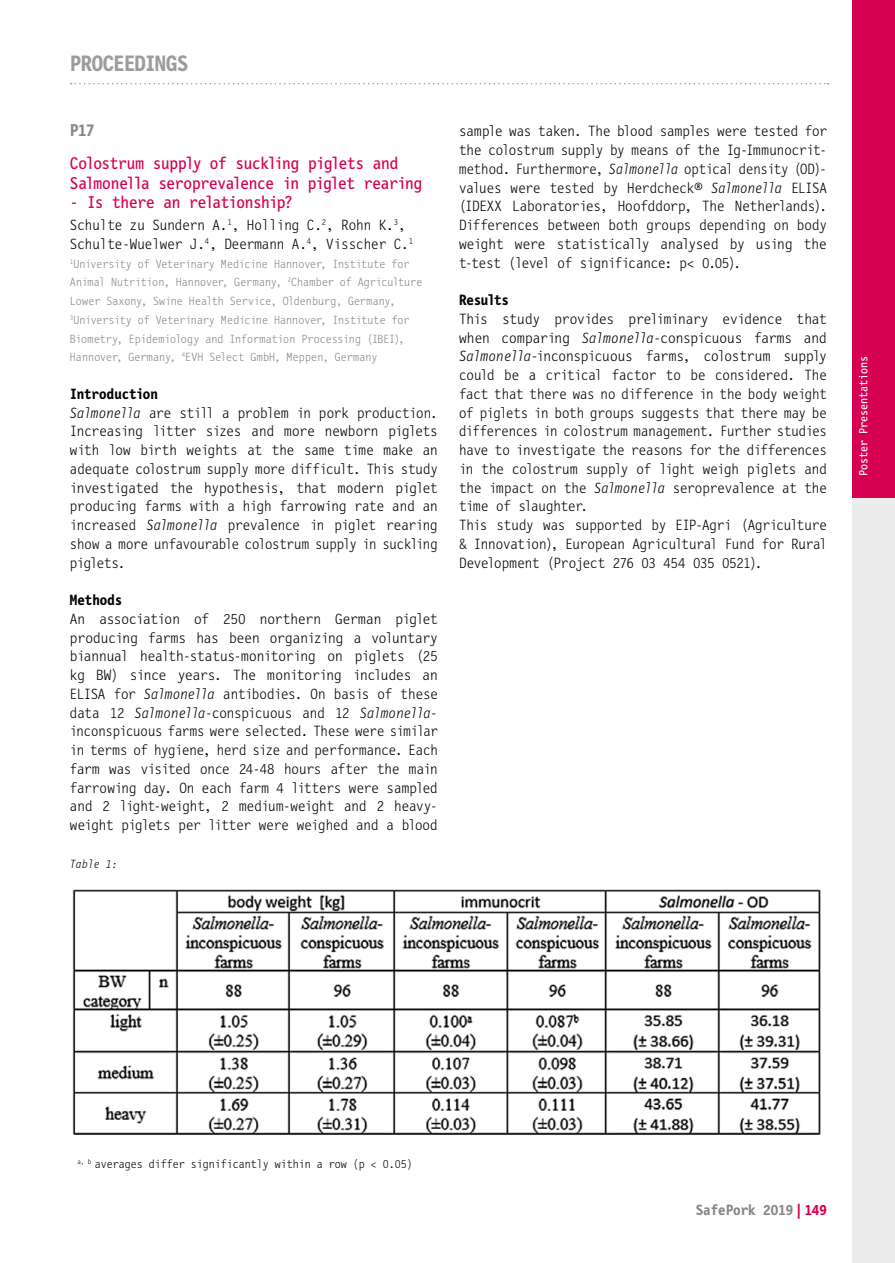
<style>
.page{position:relative;width:895px;height:1263px;background:#fff}
.page>*{position:absolute;margin:0;border:0;box-sizing:border-box;transform-origin:0 0}
.t1{font:700 22.5px "Letter Gothic Mono";letter-spacing:-.02em;color:#9c9c9d}
.t2{font:17.25px/19.5px "Letter Gothic Mono";letter-spacing:-.025em;color:#d60150}
.t3{font:700 17.25px "Letter Gothic Mono";color:#868786}
.t4{font:300 15px/18.8px "Letter Gothic Mono";letter-spacing:-.01em;color:#000}
.t5{font:700 15px "Letter Gothic Mono";color:#868786}
.t6{font:700 15px "Letter Gothic Mono";letter-spacing:-.01em;color:#000}
.t7{font:300 12px/18.8px "Letter Gothic Mono";color:#868786}
.t8{font:300 12px "Letter Gothic Mono";color:#000}
.t9{font:12px "Letter Gothic Mono";color:#fff}
.t10{font:italic 300 12px "Letter Gothic Mono";color:#000}
.s1{font-weight:700}
.s2{font-style:italic}
.s3{color:#d60150}
</style>
<div class="page">
<div style="left:852px;top:0;width:43px;height:1263px;background:#ececec"></div>
<div style="left:852px;top:0;width:43px;height:497px;background:#d60150"></div>
<svg style="left:71px;top:83px;width:758px;height:1px"></svg>
<img style="left:72px;top:889px;width:749px;height:246px">
<h1 class="t1" style="left:70px;top:51px;width:120px">PROCEEDINGS</h1>
<p class="t3" style="left:70px;top:121px;width:26px">P17</p>
<p class="t2" style="left:70px;top:154px;width:354px">Colostrum supply of suckling piglets and<br>Salmonella seroprevalence in piglet rearing</p>
<p class="t2" style="left:70px;top:193px;width:224px">- Is there an relationship?</p>
<p class="t4" style="left:70px;top:216px;width:345px">Schulte zu Sundern A.<sup>1</sup>, Holling C.<sup>2</sup>, Rohn K.<sup>3</sup>,<br>Schulte-Wuelwer J.<sup>4</sup>, Deermann A.<sup>4</sup>, Visscher C.<sup>1</sup></p>
<p class="t7" style="left:70px;top:254px;width:354px"><sup>1</sup>University of Veterinary Medicine Hannover, Institute for Animal Nutrition, Hannover, Germany, <sup>2</sup>Chamber of Agriculture Lower Saxony, Swine Health Service, Oldenburg, Germany, <sup>3</sup>University of Veterinary Medicine Hannover, Institute for Biometry, Epidemiology and Information Processing (IBEI), Hannover, Germany, <sup>4</sup>EVH Select GmbH, Meppen, Germany</p>
<p class="t4" style="left:70px;top:385px;width:369px"><span class="s1">Introduction<br></span><span class="s2">Salmonella</span> are still a problem in pork production.<br>Increasing litter sizes and more newborn piglets with low birth weights at the same time make an adequate colostrum supply more difficult. This study investigated the hypothesis, that modern piglet producing farms with a high farrowing rate and an increased <span class="s2">Salmonella</span> prevalence in piglet rearing show a more unfavourable colostrum supply in suckling piglets.</p>
<p class="t6" style="left:70px;top:592px;width:54px">Methods</p>
<p class="t4" style="left:70px;top:610px;width:369px;text-align:justify">An association of 250 northern German piglet producing farms has been organizing a voluntary biannual health-status-monitoring on piglets (25 kg BW) since years. The monitoring includes an ELISA for <span class="s2">Salmonella</span> antibodies. On basis of these data 12 <span class="s2">Salmonella</span>-conspicuous and 12 <span class="s2">Salmonella&shy;</span>inconspicuous farms were selected. These were similar in terms of hygiene, herd size and performance. Each farm was visited once 24-48 hours after the main farrowing day. On each farm 4 litters were sampled and 2 light-weight, 2 medium-weight and 2 heavy&shy;weight piglets per litter were weighed and a blood</p>
<p class="t10" style="left:70px;top:857px;width:49px">Table 1:</p>
<p class="t4" style="left:459px;top:122px;width:369px;text-align:justify">sample was taken. The blood samples were tested for the colostrum supply by means of the Ig-Immunocrit&shy;method. Furthermore, <span class="s2">Salmonella</span> optical density (OD)- values were tested by Herdcheck® <span class="s2">Salmonella</span> ELISA (IDEXX Laboratories, Hoofddorp, The Netherlands).<br>Differences between both groups depending on body weight were statistically analysed by using the t-test (level of significance: p&lt; 0.05).</p>
<p class="t6" style="left:459px;top:292px;width:51px">Results</p>
<p class="t4" style="left:459px;top:310px;width:369px">This study provides preliminary evidence that when comparing <span class="s2">Salmonella</span>-conspicuous farms and <span class="s2">Salmonella</span>-inconspicuous farms, colostrum supply could be a critical factor to be considered. The fact that there was no difference in the body weight of piglets in both groups suggests that there may be differences in colostrum management. Further studies have to investigate the reasons for the differences in the colostrum supply of light weigh piglets and the impact on the <span class="s2">Salmonella</span> seroprevalence at the time of slaughter.<br>This study was supported by EIP-Agri (Agriculture &amp; Innovation), European Agricultural Fund for Rural Development (Project 276 03 454 035 0521).</p>
<p class="t9" style="left:857px;top:476px;width:121px;rotate:-90deg">Poster Presentations</p>
<p class="t8" style="left:77px;top:1157px;width:337px"><sup>a,</sup> <sup>b</sup> averages differ significantly within a row (p &lt; 0.05)</p>
<p class="t5" style="left:696px;top:1202px;width:133px">SafePork 2019 <span class="s3">| 149</span></p>
</div>
